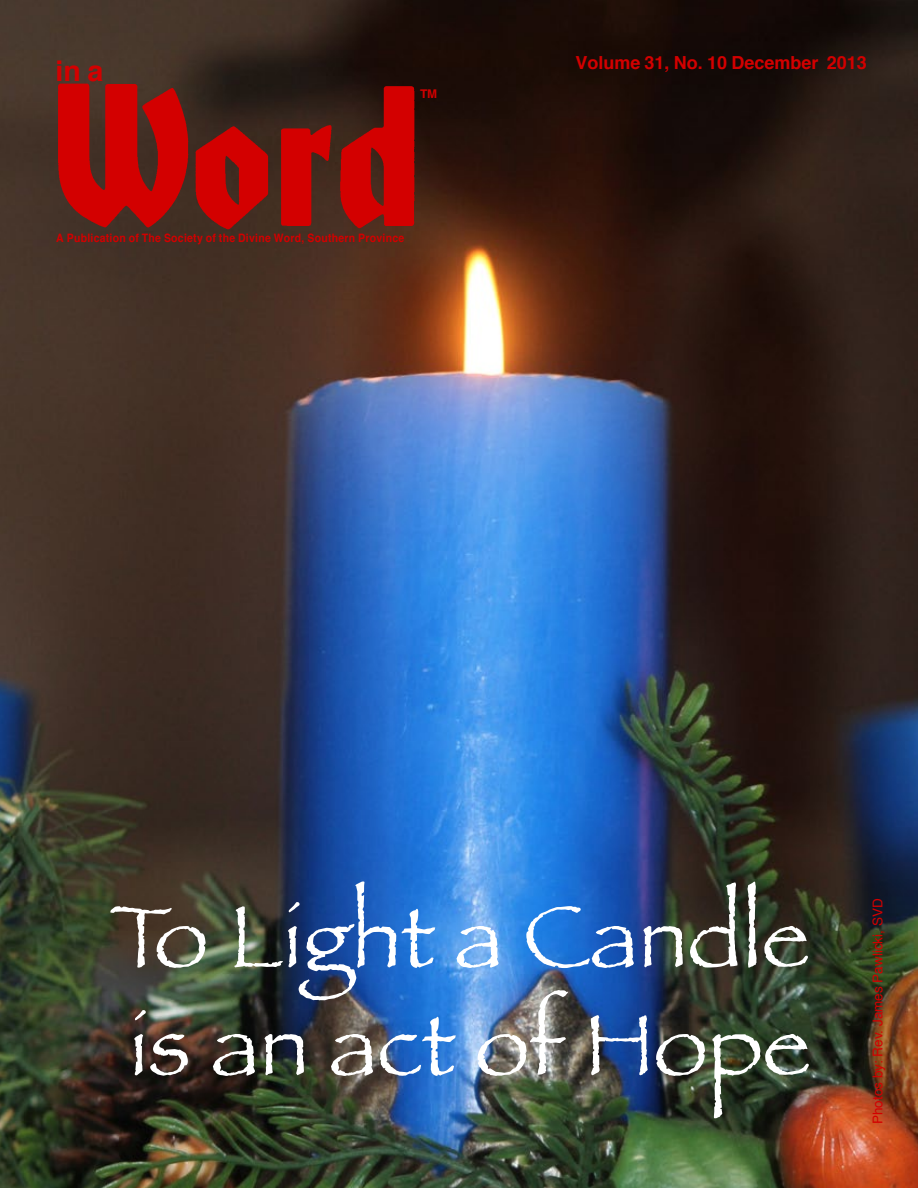
<style>
.page{position:relative;width:918px;height:1188px;background:#fff}
.page>*{position:absolute;margin:0;border:0;box-sizing:border-box;transform-origin:0 0}
.t1{font:90px/108px "Papyrus";color:#fff}
.t2{font:700 28.5px "Helvetica";color:#d30000}
.t3{font:700 18px "Helvetica";color:#d30000}
.t4{font:13.5px "Helvetica";color:#d30000}
.t5{font:700 12px "Helvetica";color:#d30000}
.t6{font:700 11.7px "Helvetica";letter-spacing:.025em;color:#d30000;scale:.9 1}
</style>
<div class="page">
<img style="left:0;top:0;width:918px;height:1188px">
<img style="left:55px;top:82px;width:361px;height:148px">
<h2 class="t2" style="left:56px;top:48px;width:49px">in a</h2>
<p class="t5" style="left:420px;top:84px;width:19px">TM</p>
<p class="t6" style="left:56px;top:228px;width:388px">A Publication of The Society of the Divine Word, Southern Province</p>
<h3 class="t3" style="left:575px;top:48px;width:293px">Volume 31, No. 10 December 2013</h3>
<h1 class="t1" style="left:110px;top:881px;width:702px">To Light a Candle is an act of Hope</h1>
<p class="t4" style="left:867px;top:1124px;width:227px;rotate:-90deg">Photos by: Rev. James Pawlicki, SVD</p>
</div>
